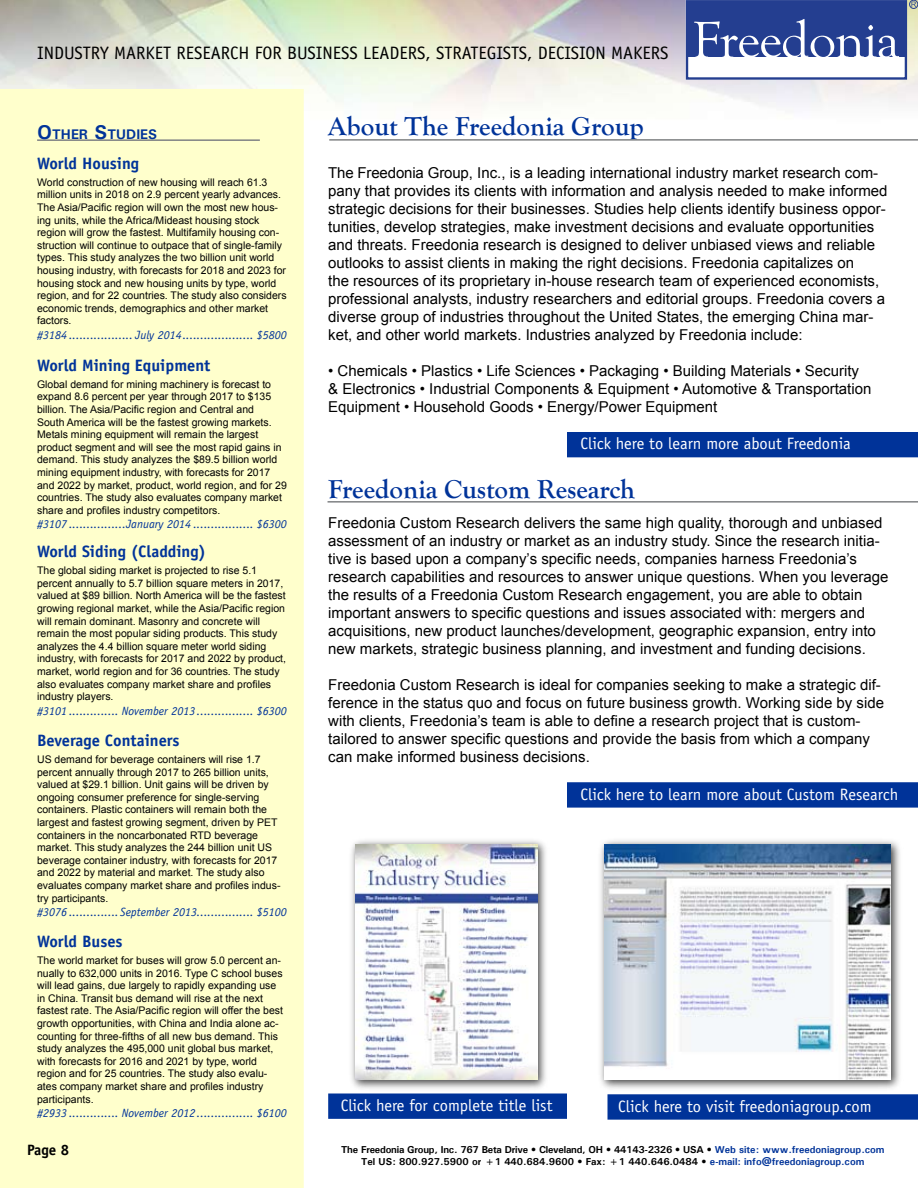
<style>
.page{position:relative;width:918px;height:1188px;background:#fff}
.page>*{position:absolute;margin:0;border:0;box-sizing:border-box;transform-origin:0 0}
.t1{font:700 27px "Goudy Old Style T";color:#039}
.t2{font:18px "Officina Sans";color:#000}
.t3{font:16.5px "Officina Sans";color:#fff}
.t4{font:700 16.5px "Officina Sans";color:#039}
.t5{font:15px/18px "Arial";color:#000}
.t6{font:700 15px "Officina Sans";color:#000}
.t7{font:700 13.95px "Univers";color:#039}
.t8{font:italic 12px "Officina Sans";color:#039}
.t9{font:10.5px/12.6px "Arial";color:#000}
.t10{font:700 10.05px/12px "Univers";color:#000;text-align:center}
.s1{font-size:19.95px}
.s2{font-style:italic}
.s3{color:#039}
</style>
<div class="page">
<div style="left:0;top:89px;width:304px;height:1099px;background:#ffc"></div>
<hr style="left:329px;top:139px;width:589px;height:2px;background:#808284">
<hr style="left:328px;top:501px;width:590px;height:2px;background:#808284">
<div style="left:567px;top:432px;width:351px;height:25px;background:#039"></div>
<div style="left:568px;top:783px;width:349px;height:24px;background:#039"></div>
<div style="left:567px;top:782px;width:351px;height:26px;border:2px solid #039"></div>
<div style="left:329px;top:1094px;width:237px;height:24px;background:#039"></div>
<div style="left:328px;top:1094px;width:239px;height:25px;border:2px solid #039"></div>
<hr style="left:37px;top:139px;width:223px;height:2px;background:#808284">
<div style="left:686px;top:0;width:221px;height:80px;border:2px solid #243e90"></div>
<div style="left:687px;top:1px;width:218px;height:56px;background:#243e90"></div>
<svg style="left:694px;top:19px;width:205px;height:38px"></svg>
<div style="left:909px;top:0;width:9px;height:9px;border:1px solid #243e90;border-radius:50%"></div>
<svg style="left:911px;top:2px;width:5px;height:5px"></svg>
<div style="left:608px;top:1095px;width:309px;height:24px;background:#039"></div>
<div style="left:608px;top:1094px;width:310px;height:26px;border:2px solid #039"></div>
<div style="left:597px;top:837px;width:306px;height:255px;background:#000;opacity:.75"></div>
<img style="left:605px;top:845px;width:286px;height:235px">
<div style="left:348px;top:837px;width:202px;height:255px;background:#000;opacity:.75"></div>
<img style="left:355px;top:845px;width:183px;height:235px">
<h2 class="t2" style="left:37px;top:42px;width:633px">INDUSTRY MARKET RESEARCH FOR BUSINESS LEADERS, STRATEGISTS, DECISION MAKERS</h2>
<h3 class="t7" style="left:37px;top:126px;width:120px"><span class="s1">O</span>ther <span class="s1">S</span>tudies</h3>
<h3 class="t4" style="left:37px;top:153px;width:104px">World H ousing</h3>
<p class="t9" style="left:37px;top:176px;width:251px">World construction of new housing will reach 61.3 million units in 2018 on 2.9 percent yearly advances.<br>The Asia/Pacific region will own the most new hous&shy;ing units, while the Africa/Mideast housing stock region will grow the fastest. Multifamily housing con&shy;struction will continue to outpace that of single-family types. This study analyzes the two billion unit world housing industry, with forecasts for 2018 and 2023 for housing stock and new housing units by type, world region, and for 22 countries. The study also considers economic trends, demographics and other market factors.</p>
<p class="t8" style="left:37px;top:328px;width:251px">#3184 .................. July 2014.................... $5800</p>
<h3 class="t4" style="left:37px;top:355px;width:175px">World Mining Equipment</h3>
<p class="t9" style="left:37px;top:378px;width:251px">Global demand for mining machinery is forecast to expand 8.6 percent per year through 2017 to $135 billion. The Asia/Pacific region and Central and<br>South America will be the fastest growing markets.<br>Metals mining equipment will remain the largest product segment and will see the most rapid gains in demand. This study analyzes the $89.5 billion world mining equipment industry, with forecasts for 2017 and 2022 by market, product, world region, and for 29 countries. The study also evaluates company market share and profiles industry competitors.</p>
<p class="t8" style="left:37px;top:517px;width:251px">#3107 ................January 2014 ................. $6300</p>
<h3 class="t4" style="left:37px;top:541px;width:170px">World Siding (Cladding)</h3>
<p class="t9" style="left:37px;top:564px;width:251px">The global siding market is projected to rise 5.1 percent annually to 5.7 billion square meters in 2017, valued at $89 billion. North America will be the fastest growing regional market, while the Asia/Pacific region will remain dominant. Masonry and concrete will remain the most popular siding products. This study analyzes the 4.4 billion square meter world siding industry, with forecasts for 2017 and 2022 by product, market, world region and for 36 countries. The study also evaluates company market share and profiles industry players.</p>
<p class="t8" style="left:37px;top:704px;width:251px">#3101 .............. November 2013 ................ $6300</p>
<h3 class="t4" style="left:37px;top:730px;width:144px">Beverage Containers</h3>
<p class="t9" style="left:37px;top:753px;width:245px">US demand for beverage containers will rise 1.7 percent annually through 2017 to 265 billion units, valued at $29.1 billion. Unit gains will be driven by ongoing consumer preference for single-serving containers. Plastic containers will remain both the largest and fastest growing segment, driven by PET containers in the noncarbonated RTD beverage market. This study analyzes the 244 billion unit US beverage container industry, with forecasts for 2017 and 2022 by material and market. The study also evaluates company market share and profiles indus&shy;try participants.</p>
<p class="t8" style="left:37px;top:905px;width:251px">#3076 ..............September 2013................ $5100</p>
<h3 class="t4" style="left:37px;top:931px;width:87px">World Buses</h3>
<p class="t9" style="left:37px;top:954px;width:247px">The world market for buses will grow 5.0 percent an&shy;nually to 632,000 units in 2016. Type C school buses will lead gains, due largely to rapidly expanding use in China. Transit bus demand will rise at the next fastest rate. The Asia/Pacific region will offer the best growth opportunities, with China and India alone ac&shy;counting for three-fifths of all new bus demand. This study analyzes the 495,000 unit global bus market, with forecasts for 2016 and 2021 by type, world region and for 25 countries. The study also evalu&shy;ates company market share and profiles industry participants.</p>
<p class="t8" style="left:37px;top:1106px;width:251px">#2933 .............. November 2012 ................ $6100</p>
<h3 class="t6" style="left:27px;top:1140px;width:44px">Page 8</h3>
<h1 class="t1" style="left:328px;top:111px;width:317px">About The Freedonia Group</h1>
<p class="t5" style="left:328px;top:164px;width:561px">The Freedonia Group, Inc., is a leading international industry market research com&shy;pany that provides its clients with information and analysis needed to make informed strategic decisions for their businesses. Studies help clients identify business oppor&shy;tunities, develop strategies, make investment decisions and evaluate opportunities and threats. Freedonia research is designed to deliver unbiased views and reliable outlooks to assist clients in making the right decisions. Freedonia capitalizes on<br>the resources of its proprietary in-house research team of experienced economists, professional analysts, industry researchers and editorial groups. Freedonia covers a diverse group of industries throughout the United States, the emerging China mar&shy;ket, and other world markets. Industries analyzed by Freedonia include:</p>
<h3 class="t5" style="left:328px;top:362px;width:545px"><span class="s2">•</span> Chemicals • Plastics • Life Sciences • Packaging • Building Materials • Security &amp; Electronics • Industrial Components &amp; Equipment • Automotive &amp; Transportation<br>Equipment • Household Goods • Energy/Power Equipment</h3>
<h3 class="t3" style="left:580px;top:434px;width:272px">Click here to learn more about Freedonia</h3>
<h1 class="t1" style="left:328px;top:474px;width:308px">Freedonia Custom Research</h1>
<p class="t5" style="left:328px;top:514px;width:562px">Freedonia Custom Research delivers the same high quality, thorough and unbiased assessment of an industry or market as an industry study. Since the research initia&shy;tive is based upon a company’s specific needs, companies harness Freedonia’s research capabilities and resources to answer unique questions. When you leverage the results of a Freedonia Custom Research engagement, you are able to obtain important answers to specific questions and issues associated with: mergers and acquisitions, new product launches/development, geographic expansion, entry into new markets, strategic business planning, and investment and funding decisions.</p>
<p class="t5" style="left:328px;top:676px;width:557px">Freedonia Custom Research is ideal for companies seeking to make a strategic dif&shy;ference in the status quo and focus on future business growth. Working side by side with clients, Freedonia’s team is able to define a research project that is custom&shy;tailored to answer specific questions and provide the basis from which a company can make informed business decisions.</p>
<h3 class="t3" style="left:580px;top:784px;width:319px">Click here to learn more about Custom Research</h3>
<h3 class="t3" style="left:341px;top:1096px;width:213px">Click here for complete title list</h3>
<h3 class="t3" style="left:618px;top:1096px;width:255px">Click here to visit freedoniagroup.com</h3>
<p class="t10" style="left:341px;top:1143px;width:545px">The Freedonia Group, Inc. 767 Beta Drive • Cleveland, OH • 44143-2326 • USA • <span class="s3">Web site: www.freedoniagroup.com<br></span>Tel US: 800.927.5900 or +1 440.684.9600 • Fax: +1 440.646.0484 • <span class="s3">e-mail: info@freedoniagroup.com</span></p>
</div>
